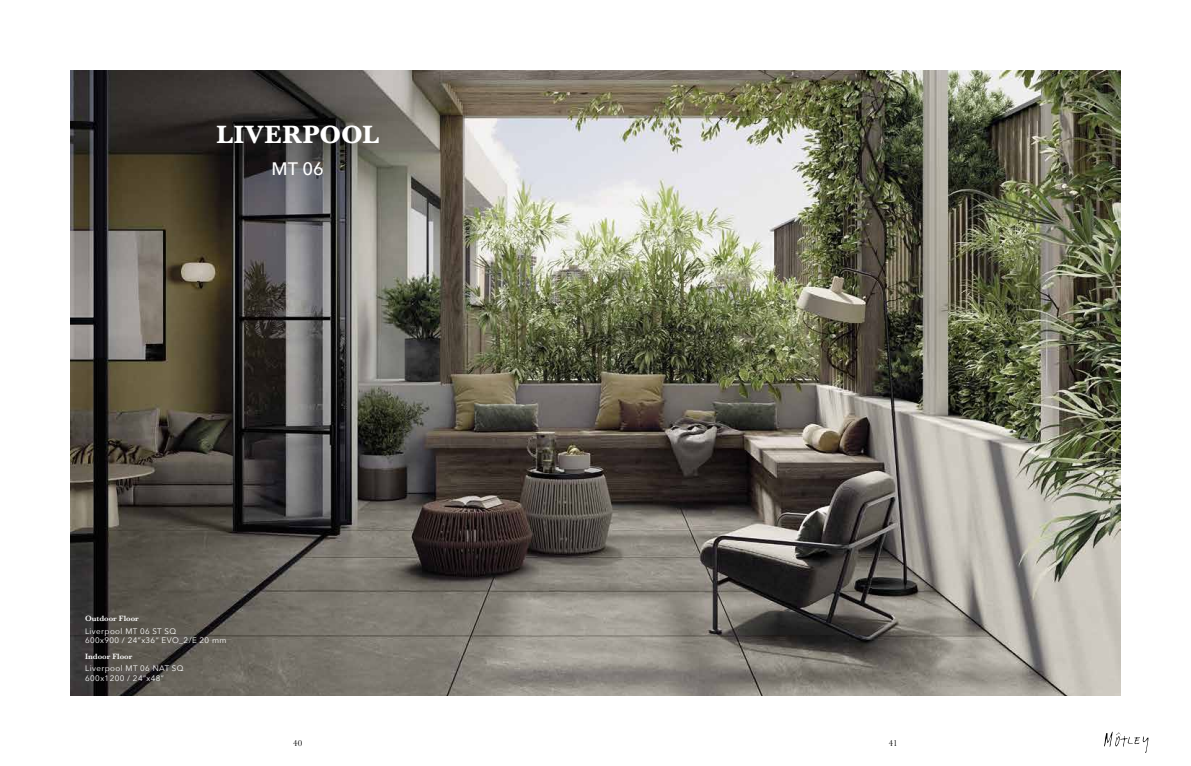
<style>
.page{position:relative;width:1191px;height:766px;background:#fff}
.page>*{position:absolute;margin:0;border:0;box-sizing:border-box;transform-origin:0 0}
.t1{font:700 26px "Baskerville";letter-spacing:.02em;color:#fff}
.t2{font:500 18px "Avenir Next";color:#fff}
.t3{font:9px "Baskerville";color:#000}
.t4{font:8px/9.6px "Avenir Next";letter-spacing:.05em;color:#fff}
.t5{font:600 8px "Baskerville";color:#fff}
</style>
<div class="page">
<img style="left:71px;top:71px;width:1049px;height:623px">
<svg style="left:1104px;top:731px;width:44px;height:21px"></svg>
<h1 class="t1" style="left:217px;top:116px;width:164px">LIVERPOOL</h1>
<h2 class="t2" style="left:272px;top:154px;width:54px">MT 06</h2>
<p class="t5" style="left:85px;top:612px;width:55px">Outdoor Floor</p>
<p class="t4" style="left:85px;top:625px;width:143px">Liverpool MT 06 ST SQ<br>600x900 / 24”x36” EVO_2/E 20 mm</p>
<p class="t5" style="left:85px;top:650px;width:49px">Indoor Floor</p>
<p class="t4" style="left:85px;top:663px;width:100px">Liverpool MT 06 NAT SQ<br>600x1200 / 24”x48”</p>
<p class="t3" style="left:293px;top:737px;width:10px">40</p>
<p class="t3" style="left:888px;top:737px;width:10px">41</p>
</div>
